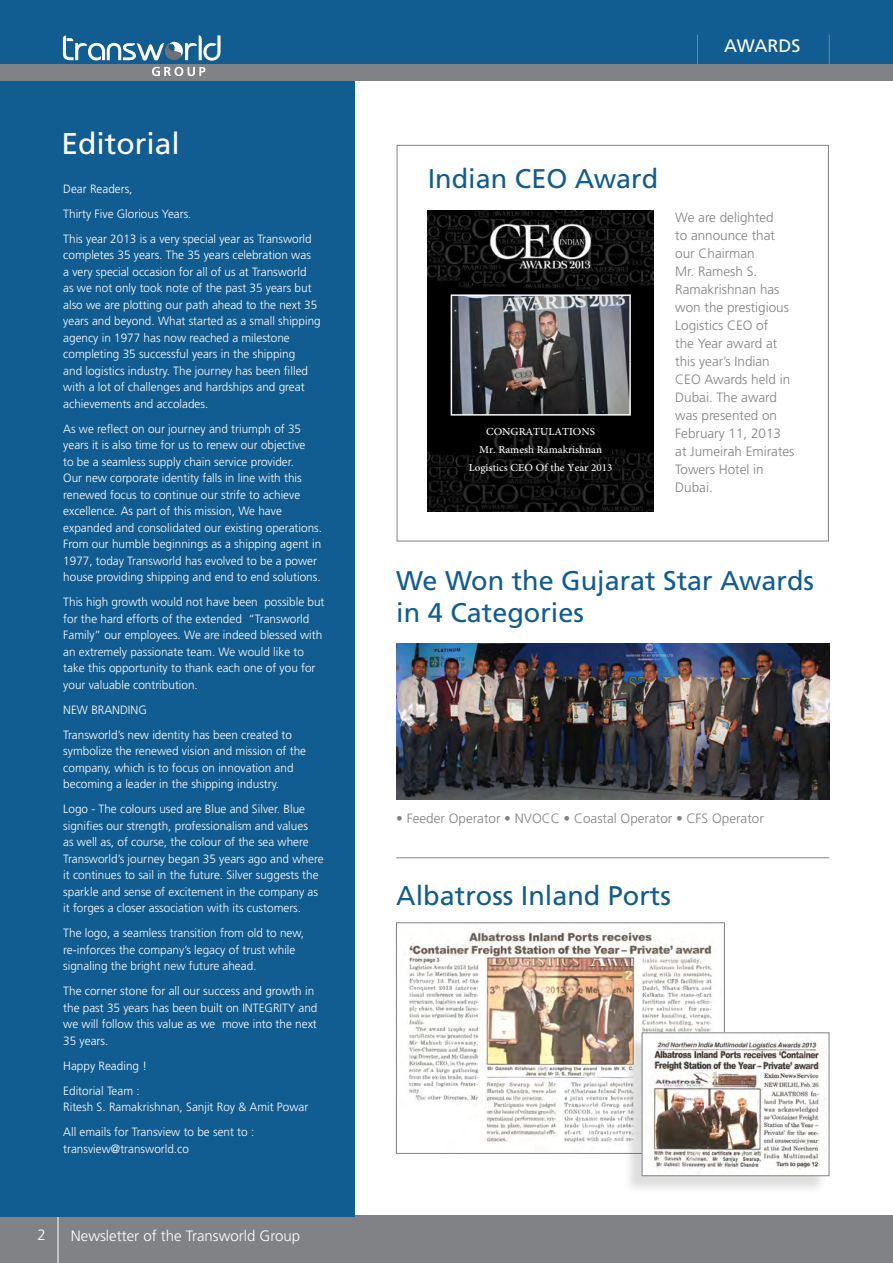
<style>
.page{position:relative;width:893px;height:1263px;background:#fff}
.page>*{position:absolute;margin:0;border:0;box-sizing:border-box;transform-origin:0 0}
.t1{font:30px "Frutiger";color:#fff}
.t2{font:27px/32.4px "Frutiger";color:#115c90}
.t3{font:18px "Frutiger";color:#fff}
.t4{font:15px/18px "Adobe Arabic";color:#fff;text-align:center}
.t5{font:300 15px "Frutiger";color:#fff}
.t6{font:300 13.5px/18px "Frutiger";color:#808285}
.t7{font:300 12px/16.5px "Frutiger";color:#fff}
</style>
<div class="page">
<div style="left:0;top:63px;width:893px;height:17px;background:#808285"></div>
<div style="left:0;top:0;width:893px;height:63px;background:#115c90"></div>
<div style="left:0;top:1215px;width:893px;height:48px;background:#808285"></div>
<hr style="left:58px;top:1215px;width:1px;height:48px;background:#fff">
<svg style="left:152px;top:67px;width:53px;height:9px"></svg>
<svg style="left:63px;top:35px;width:158px;height:26px"></svg>
<div style="left:0;top:81px;width:354px;height:1135px;background:#115c90"></div>
<img style="left:396px;top:644px;width:433px;height:155px">
<hr style="left:829px;top:35px;width:1px;height:32px;background:#808285">
<hr style="left:697px;top:35px;width:1px;height:32px;background:#808285">
<img style="left:408px;top:930px;width:304px;height:213px">
<div style="left:396px;top:922px;width:329px;height:232px;border:1px solid #808285"></div>
<div style="left:623px;top:1035px;width:204px;height:160px;background:#231f20;opacity:.15"></div>
<img style="left:644px;top:1034px;width:183px;height:140px">
<div style="left:642px;top:1032px;width:187px;height:144px;border:1px solid #808285"></div>
<img style="left:428px;top:211px;width:226px;height:150px">
<svg style="left:428px;top:361px;width:226px;height:151px;background:#070707"></svg>
<img style="left:451px;top:294px;width:180px;height:122px">
<hr style="left:396px;top:857px;width:433px;height:1px;background:#808285">
<p class="t1" style="left:61px;top:126px;width:120px">Editorial</p>
<p class="t7" style="left:63px;top:180px;width:71px">Dear Readers,</p>
<p class="t7" style="left:63px;top:205px;width:130px">Thirty Five Glorious Years.</p>
<p class="t7" style="left:63px;top:230px;width:259px">This year 2013 is a very special year as Transworld completes 35 years. The 35 years celebration was<br>a very special occasion for all of us at Transworld<br>as we not only took note of the past 35 years but also we are plotting our path ahead to the next 35 years and beyond. What started as a small shipping agency in 1977 has now reached a milestone completing 35 successful years in the shipping<br>and logistics industry. The journey has been filled with a lot of challenges and hardships and great achievements and accolades.</p>
<p class="t7" style="left:63px;top:420px;width:260px">As we reflect on our journey and triumph of 35 years it is also time for us to renew our objective<br>to be a seamless supply chain service provider.<br>Our new corporate identity falls in line with this renewed focus to continue our strife to achieve excellence. As part of this mission, We have expanded and consolidated our existing operations.<br>From our humble beginnings as a shipping agent in 1977, today Transworld has evolved to be a power house providing shipping and end to end solutions.</p>
<p class="t7" style="left:63px;top:594px;width:263px">This high growth would not have been possible but for the hard efforts of the extended “Transworld Family” our employees. We are indeed blessed with an extremely passionate team. We would like to take this opportunity to thank each one of you for your valuable contribution.</p>
<p class="t7" style="left:63px;top:701px;width:85px">NEW BRANDING</p>
<p class="t7" style="left:63px;top:726px;width:244px">Transworld’s new identity has been created to symbolize the renewed vision and mission of the company, which is to focus on innovation and becoming a leader in the shipping industry.</p>
<p class="t7" style="left:63px;top:801px;width:262px">Logo - The colours used are Blue and Silver. Blue signifies our strength, professionalism and values<br>as well as, of course, the colour of the sea where Transworld’s journey began 35 years ago and where it continues to sail in the future. Silver suggests the sparkle and sense of excitement in the company as it forges a closer association with its customers.</p>
<p class="t7" style="left:63px;top:925px;width:242px">The logo, a seamless transition from old to new, re-inforces the company’s legacy of trust while signaling the bright new future ahead.</p>
<p class="t7" style="left:63px;top:983px;width:256px">The corner stone for all our success and growth in the past 35 years has been built on INTEGRITY and we will follow this value as we move into the next 35 years.</p>
<p class="t7" style="left:63px;top:1057px;width:85px">Happy Reading !</p>
<p class="t7" style="left:63px;top:1082px;width:247px">Editorial Team :<br>Ritesh S. Ramakrishnan, Sanjit Roy &amp; Amit Powar</p>
<p class="t7" style="left:63px;top:1124px;width:193px">All emails for Transview to be sent to : transview@transworld.co</p>
<p class="t5" style="left:38px;top:1227px;width:10px">2</p>
<p class="t5" style="left:71px;top:1227px;width:231px">Newsletter of the Transworld Group</p>
<p class="t3" style="left:724px;top:35px;width:78px">AWARDS</p>
<p class="t2" style="left:428px;top:162px;width:232px">Indian CEO Award</p>
<p class="t4" style="left:469px;top:421px;width:145px">CONGRATULATIONS<br>Mr. Ramesh Ramakrishnan<br>Logistics CEO Of the Year 2013</p>
<p class="t6" style="left:675px;top:208px;width:121px">We are delighted<br>to announce that our Chairman<br>Mr. Ramesh S.<br>Ramakrishnan has won the prestigious<br>Logistics CEO of<br>the Year award at this year’s Indian<br>CEO Awards held in<br>Dubai. The award was presented on<br>February 11, 2013 at Jumeirah Emirates<br>Towers Hotel in<br>Dubai.</p>
<p class="t2" style="left:396px;top:564px;width:419px">We Won the Gujarat Star Awards in 4 Categories</p>
<p class="t6" style="left:396px;top:809px;width:369px">• Feeder Operator • NVOCC • Coastal Operator • CFS Operator</p>
<p class="t2" style="left:396px;top:879px;width:276px">Albatross Inland Ports</p>
</div>
